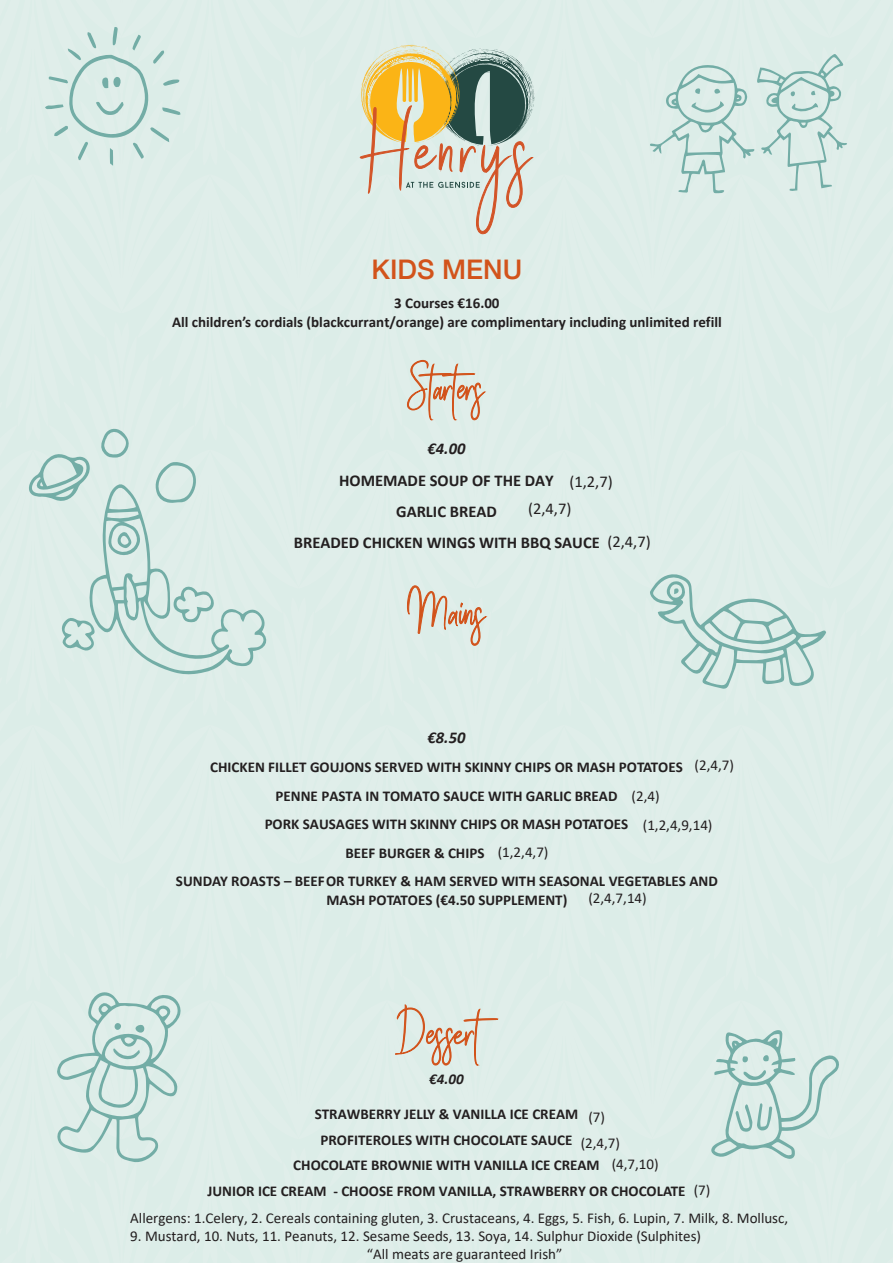
<style>
.page{position:relative;width:893px;height:1263px;background:#dfede9}
.page>*{position:absolute;margin:0;border:0;box-sizing:border-box;transform-origin:0 0}
.t1{font:500 27px "Helvetica Neue LT";color:#d2531b}
.t2{font:700 16.5px/31.5px "Calibri";color:#231f20;text-align:center}
.t3{font:16.5px/27.6px "Calibri";color:#221e1f}
.t4{font:italic 700 16.5px "Calibri";color:#231f20}
.t5{font:700 15px/28.5px "Calibri";color:#231f20;text-align:center}
.t6{font:15px/18px "Calibri";color:#221e1f}
.t7{font:italic 700 15px "Calibri";color:#231f20}
.s1{font-weight:400;color:#221e1f}
</style>
<div class="page">
<h1 class="t1" style="left:372px;top:253px;width:152px">KIDS MENU</h1>
<p class="t5" style="left:172px;top:294px;width:551px;line-height:18.8px">3 Courses €16.00<br>All children’s cordials (blackcurrant/orange) are complimentary including unlimited refill</p>
<p class="t4" style="left:428px;top:437px;width:39px">€4.00</p>
<p class="t2" style="left:294px;top:464px;width:307px">HOMEMADE SOUP OF THE DAY<br>GARLIC BREAD<br>BREADED CHICKEN WINGS WITH BBQ SAUCE</p>
<p class="t3" style="left:528px;top:467px;width:86px;text-indent:41px">(1,2,7) (2,4,7)</p>
<p class="t3" style="left:607px;top:527px;width:45px">(2,4,7)</p>
<p class="t4" style="left:428px;top:726px;width:39px">€8.50</p>
<p class="t5" style="left:210px;top:752px;width:474px">CHICKEN FILLET GOUJONS SERVED WITH SKINNY CHIPS OR MASH POTATOES<br>PENNE PASTA IN TOMATO SAUCE WITH GARLIC BREAD<br>PORK SAUSAGES WITH SKINNY CHIPS OR MASH POTATOES</p>
<p class="t6" style="left:694px;top:755px;width:41px">(2,4,7)</p>
<p class="t6" style="left:643px;top:781px;width:71px;line-height:29.4px;text-indent:-11px">(2,4) (1,2,4,9,14)</p>
<p class="t5" style="left:176px;top:838px;width:543px">BEEF BURGER &amp; CHIPS <span class="s1">(1,2,4,7)<br></span>SUNDAY ROASTS – BEEFOR TURKEY &amp; HAM SERVED WITH SEASONAL VEGETABLES AND</p>
<p class="t5" style="left:326px;top:885px;width:242px">MASH POTATOES (€4.50 SUPPLEMENT)</p>
<p class="t6" style="left:588px;top:888px;width:60px">(2,4,7,14)</p>
<p class="t7" style="left:429px;top:1068px;width:36px">€4.00</p>
<p class="t5" style="left:207px;top:1101px;width:480px;line-height:25.5px">STRAWBERRY JELLY &amp; VANILLA ICE CREAM<br>PROFITEROLES WITH CHOCOLATE SAUCE<br>CHOCOLATE BROWNIE WITH VANILLA ICE CREAM<br>JUNIOR ICE CREAM - CHOOSE FROM VANILLA, STRAWBERRY OR CHOCOLATE</p>
<p class="t6" style="left:130px;top:1209px;width:659px">Allergens: 1.Celery, 2. Cereals containing gluten, 3. Crustaceans, 4. Eggs, 5. Fish, 6. Lupin, 7. Milk, 8. Mollusc,</p>
<p class="t6" style="left:367px;top:1227px;width:336px;text-indent:-237px">9. Mustard, 10. Nuts, 11. Peanuts, 12. Sesame Seeds, 13. Soya, 14. Sulphur Dioxide (Sulphites) “All meats are guaranteed Irish”</p>
<p class="t6" style="left:581px;top:1103px;width:41px;line-height:26px;text-align:center">(7) (2,4,7)</p>
<p class="t6" style="left:612px;top:1155px;width:49px">(4,7,10)</p>
<p class="t6" style="left:694px;top:1181px;width:18px">(7)</p>
</div>
